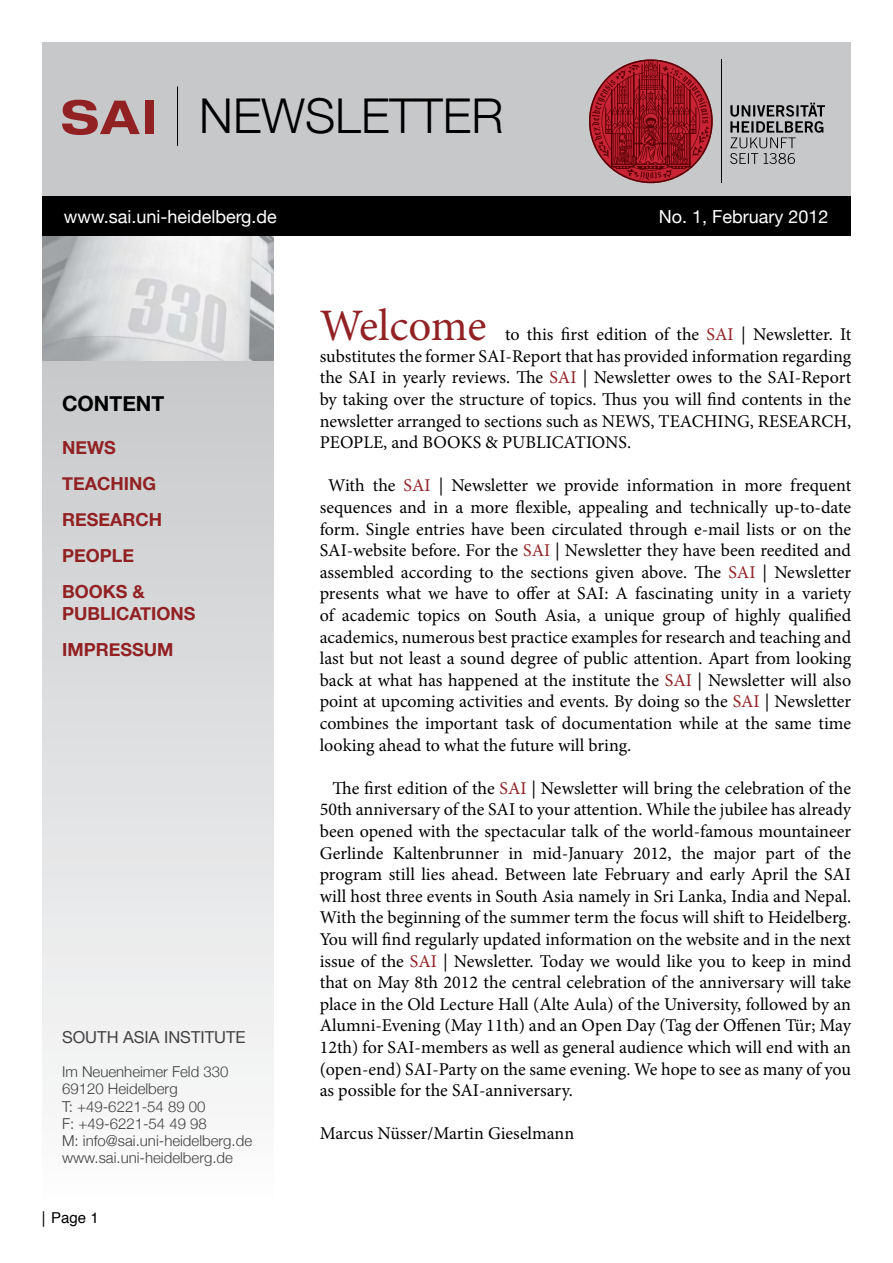
<style>
.page{position:relative;width:893px;height:1263px;background:#fff}
.page>*{position:absolute;margin:0;border:0;box-sizing:border-box;transform-origin:0 0}
.t1{font:300 48px "Helvetica Neue";color:#000}
.t2{font:45px "Minion Pro";letter-spacing:-.005em;color:#922124}
.t3{font:700 21px "Helvetica Neue";color:#000}
.t4{font:18px/21.6px "Minion Pro";color:#000;text-align:justify}
.t5{font:700 18px/36px "Helvetica Neue";color:#922124}
.t6{font:18px "Helvetica Neue";color:#fff}
.t7{font:16.5px "Helvetica Neue";color:#414042}
.t8{font:300 15px/17.2px "Helvetica Neue";color:#414042}
.t9{font:15px "Helvetica";color:#000}
.s1{color:#922124}
</style>
<div class="page">
<img style="left:43px;top:237px;width:231px;height:125px">
<div style="left:43px;top:43px;width:808px;height:153px;background:#c7c8ca"></div>
<svg style="left:62px;top:100px;width:78px;height:35px"></svg>
<div style="left:145px;top:101px;width:9px;height:33px;background:#922124"></div>
<hr style="left:177px;top:86px;width:1px;height:60px;background:#000">
<div style="left:43px;top:196px;width:808px;height:40px;background:#000"></div>
<div style="left:43px;top:362px;width:231px;height:843px;background:linear-gradient(to bottom,#c7c8ca,#fcfcfd)"></div>
<hr style="left:721px;top:59px;width:1px;height:124px;background:#000">
<svg style="left:730px;top:103px;width:95px;height:61px"></svg>
<svg style="left:589px;top:59px;width:124px;height:124px"></svg>
<h1 class="t1" style="left:199px;top:86px;width:306px">NEWSLETTER</h1>
<p class="t6" style="left:64px;top:206px;width:215px">www.sai.uni-heidelberg.de</p>
<p class="t6" style="left:659px;top:206px;width:171px">No. 1, February 2012</p>
<p class="t3" style="left:62px;top:390px;width:104px">CONTENT</p>
<p class="t5" style="left:62px;top:429px;width:102px">NEWS<br>TEACHING<br>RESEARCH<br>PEOPLE<br>BOOKS &amp;</p>
<p class="t5" style="left:62px;top:595px;width:135px">PUBLICATIONS<br>IMPRESSUM</p>
<p class="t7" style="left:62px;top:1027px;width:185px">SOUTH ASIA INSTITUTE</p>
<p class="t8" style="left:62px;top:1063px;width:192px">Im Neuenheimer Feld 330<br>69120 Heidelberg<br>T: +49-6221-54 89 00<br>F: +49-6221-54 49 98<br>M: info@sai.uni-heidelberg.de www.sai.uni-heidelberg.de</p>
<p class="t9" style="left:36px;top:1206px;width:64px">│Page 1</p>
<h2 class="t2" style="left:320px;top:296px;width:168px">Welcome</h2>
<p class="t4" style="left:320px;top:324px;width:533px;text-indent:185px">to this first edition of the <span class="s1">SAI</span> | Newsletter. It substitutes the former SAI-Report that has provided information regarding the SAI in yearly reviews. The <span class="s1">SAI</span> | Newsletter owes to the SAI-Report by taking over the structure of topics. Thus you will find contents in the newsletter arranged to sections such as NEWS, TEACHING, RESEARCH, PEOPLE, and BOOKS &amp; PUBLICATIONS.</p>
<p class="t4" style="left:320px;top:475px;width:533px;text-indent:9px">With the <span class="s1">SAI</span> | Newsletter we provide information in more frequent sequences and in a more flexible, appealing and technically up-to-date form. Single entries have been circulated through e-mail lists or on the SAI-website before. For the <span class="s1">SAI</span> | Newsletter they have been reedited and assembled according to the sections given above. The <span class="s1">SAI</span> | Newsletter presents what we have to offer at SAI: A fascinating unity in a variety of academic topics on South Asia, a unique group of highly qualified academics, numerous best practice examples for research and teaching and last but not least a sound degree of public attention. Apart from looking back at what has happened at the institute the <span class="s1">SAI</span> | Newsletter will also point at upcoming activities and events. By doing so the <span class="s1">SAI</span> | Newsletter combines the important task of documentation while at the same time looking ahead to what the future will bring.</p>
<p class="t4" style="left:320px;top:777px;width:533px;text-indent:13px">The first edition of the <span class="s1">SAI</span> | Newsletter will bring the celebration of the 50th anniversary of the SAI to your attention. While the jubilee has already been opened with the spectacular talk of the world-famous mountaineer Gerlinde Kaltenbrunner in mid-January 2012, the major part of the program still lies ahead. Between late February and early April the SAI will host three events in South Asia namely in Sri Lanka, India and Nepal.<br>With the beginning of the summer term the focus will shift to Heidelberg.<br>You will find regularly updated information on the website and in the next issue of the <span class="s1">SAI</span> | Newsletter. Today we would like you to keep in mind that on May 8th 2012 the central celebration of the anniversary will take place in the Old Lecture Hall (Alte Aula) of the University, followed by an Alumni-Evening (May 11th) and an Open Day (Tag der Offenen Tür; May 12th) for SAI-members as well as general audience which will end with an (open-end) SAI-Party on the same evening. We hope to see as many of you as possible for the SAI-anniversary.</p>
<p class="t4" style="left:320px;top:1123px;width:256px">Marcus Nüsser/Martin Gieselmann</p>
</div>
